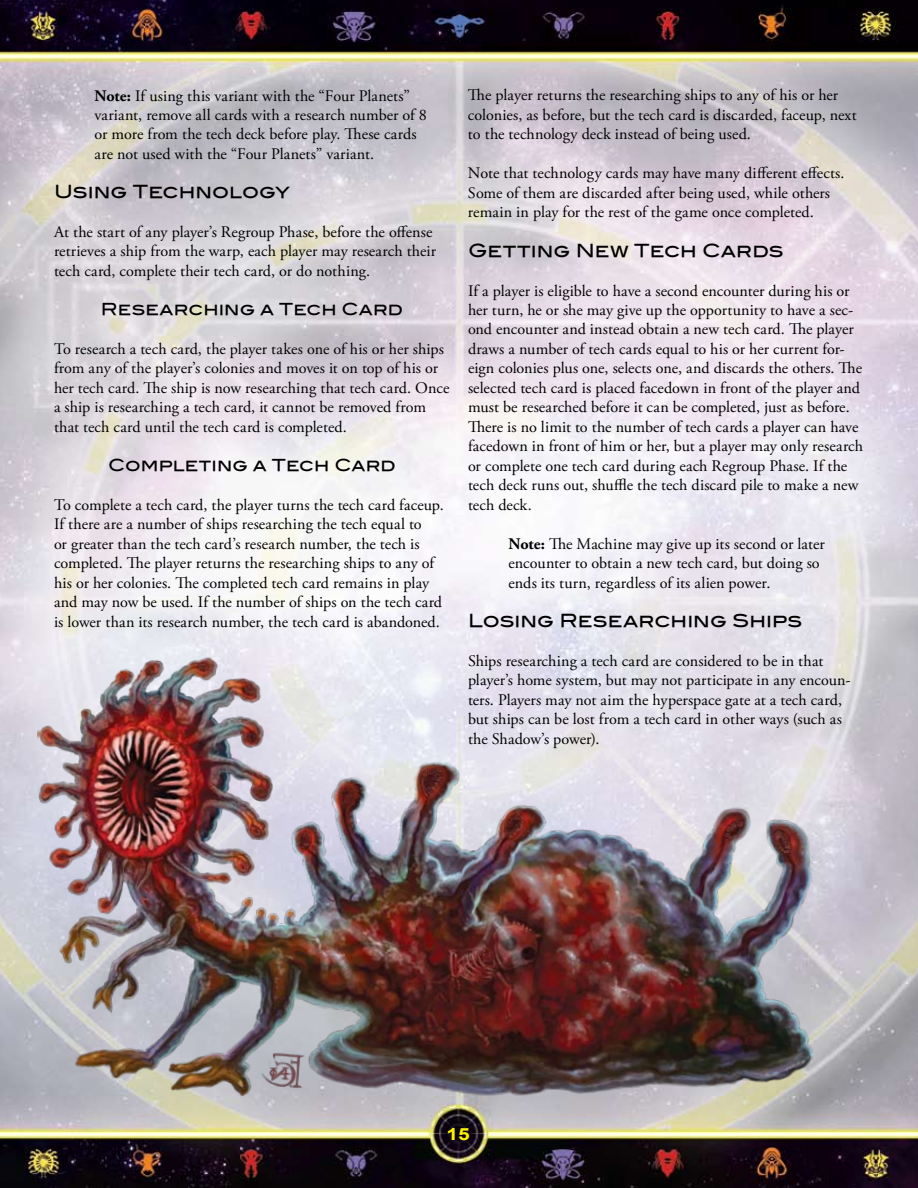
<style>
.page{position:relative;width:918px;height:1188px;background:#fff}
.page>*{position:absolute;margin:0;border:0;box-sizing:border-box;transform-origin:0 0}
.t1{font:18px "Blair Md ITCTT Medium";color:#000}
.t2{font:700 16.8px "Arial";color:#fff200;scale:1.25 1}
.t3{font:16.5px "Blair Md ITCTT Medium";letter-spacing:.005em;color:#000}
.t4{font:16.2px/19.5px "Adobe Garamond Pro";letter-spacing:.005em;color:#000}
.s1{font-weight:700}
</style>
<div class="page">
<img style="left:0;top:0;width:918px;height:1188px">
<img style="left:13px;top:640px;width:825px;height:497px">
<p class="t4" style="left:94px;top:86px;width:334px"><span class="s1">Note:</span> If using this variant with the “Four Planets” variant, remove all cards with a research number of 8 or more from the tech deck before play. These cards are not used with the “Four Planets” variant.</p>
<p class="t1" style="left:54px;top:177px;width:238px">Using Technology</p>
<p class="t4" style="left:54px;top:223px;width:384px">At the start of any player’s Regroup Phase, before the offense retrieves a ship from the warp, each player may research their tech card, complete their tech card, or do nothing.</p>
<p class="t3" style="left:101px;top:296px;width:304px">Researching a Tech Card</p>
<p class="t4" style="left:54px;top:340px;width:397px">To research a tech card, the player takes one of his or her ships from any of the player’s colonies and moves it on top of his or her tech card. The ship is now researching that tech card. Once a ship is researching a tech card, it cannot be removed from that tech card until the tech card is completed.</p>
<p class="t3" style="left:108px;top:452px;width:289px">Completing a Tech Card</p>
<p class="t4" style="left:54px;top:496px;width:391px">To complete a tech card, the player turns the tech card faceup.<br>If there are a number of ships researching the tech equal to<br>or greater than the tech card’s research number, the tech is completed. The player returns the researching ships to any of his or her colonies. The completed tech card remains in play and may now be used. If the number of ships on the tech card is lower than its research number, the tech card is abandoned.</p>
<p class="t4" style="left:468px;top:86px;width:390px">The player returns the researching ships to any of his or her colonies, as before, but the tech card is discarded, faceup, next to the technology deck instead of being used.</p>
<p class="t4" style="left:468px;top:164px;width:378px">Note that technology cards may have many different effects.<br>Some of them are discarded after being used, while others remain in play for the rest of the game once completed.</p>
<p class="t1" style="left:468px;top:235px;width:317px">Getting New Tech Cards</p>
<p class="t4" style="left:468px;top:281px;width:397px">If a player is eligible to have a second encounter during his or her turn, he or she may give up the opportunity to have a sec&shy;ond encounter and instead obtain a new tech card. The player draws a number of tech cards equal to his or her current for&shy;eign colonies plus one, selects one, and discards the others. The selected tech card is placed facedown in front of the player and must be researched before it can be completed, just as before.<br>There is no limit to the number of tech cards a player can have facedown in front of him or her, but a player may only research or complete one tech card during each Regroup Phase. If the tech deck runs out, shuffle the tech discard pile to make a new tech deck.</p>
<p class="t4" style="left:509px;top:535px;width:318px"><span class="s1">Note:</span> The Machine may give up its second or later encounter to obtain a new tech card, but doing so ends its turn, regardless of its alien power.</p>
<p class="t1" style="left:468px;top:606px;width:336px">Losing Researching Ships</p>
<p class="t4" style="left:468px;top:652px;width:384px">Ships researching a tech card are considered to be in that player’s home system, but may not participate in any encoun&shy;ters. Players may not aim the hyperspace gate at a tech card, but ships can be lost from a tech card in other ways (such as the Shadow’s power).</p>
<p class="t2" style="left:447px;top:1123px;width:20px">15</p>
</div>
